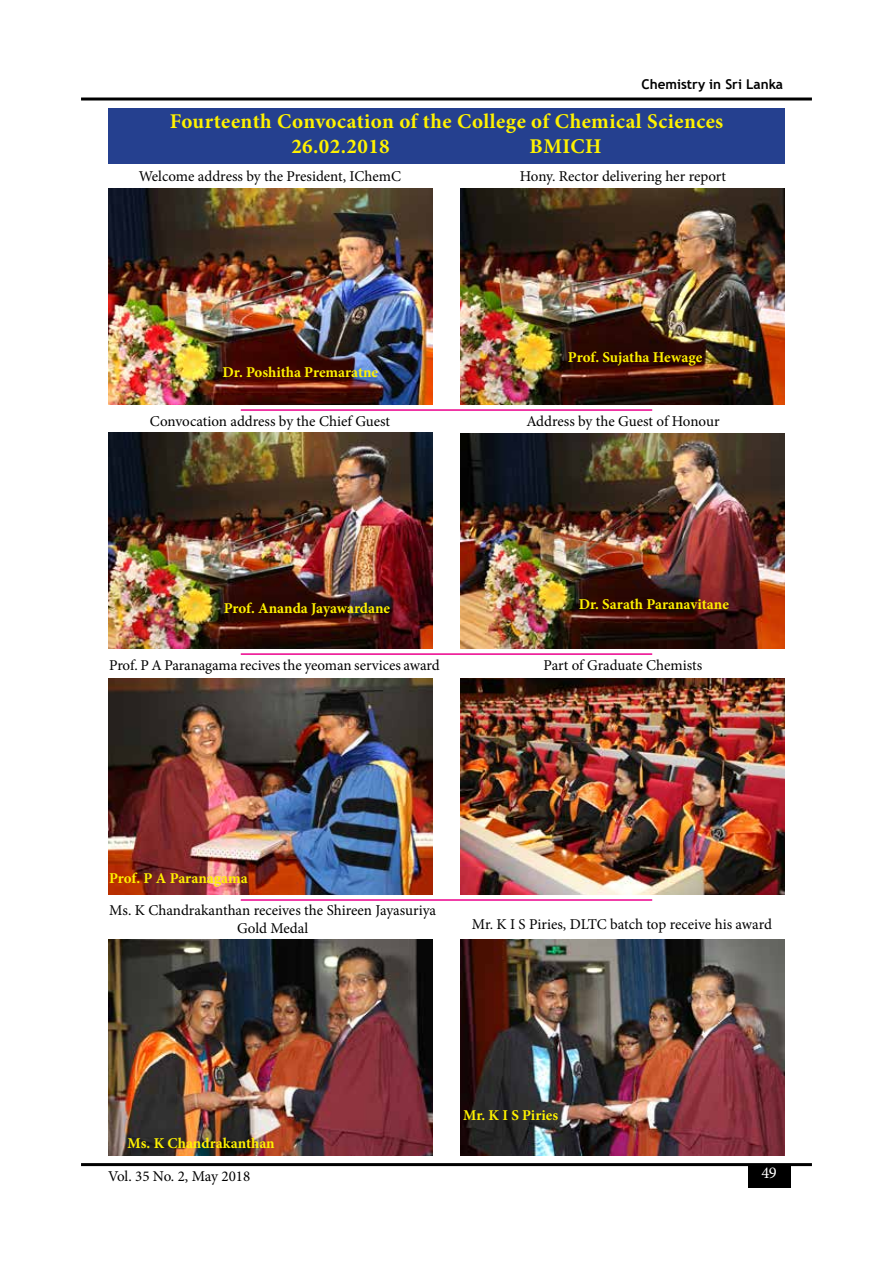
<style>
.page{position:relative;width:893px;height:1263px;background:#fff}
.page>*{position:absolute;margin:0;border:0;box-sizing:border-box;transform-origin:0 0}
.t1{font:700 21px/25.2px "Minion Pro";letter-spacing:.02em;color:#fff200}
.t2{font:16.5px "Minion Pro";color:#fff}
.t3{font:15px/18px "Minion Pro";letter-spacing:-.005em;color:#000;text-align:center}
.t4{font:700 15px "Minion Pro";color:#fff200}
.t5{font:700 13.5px "Trebuchet MS";color:#000}
</style>
<div class="page">
<hr style="left:81px;top:1163px;width:731px;height:3px;background:#000">
<hr style="left:81px;top:98px;width:731px;height:3px;background:#000">
<div style="left:748px;top:1164px;width:42px;height:24px;background:#000"></div>
<div style="left:108px;top:108px;width:677px;height:56px;background:#25408f"></div>
<img style="left:108px;top:189px;width:324px;height:216px">
<img style="left:461px;top:189px;width:324px;height:216px">
<img style="left:108px;top:433px;width:324px;height:216px">
<img style="left:461px;top:433px;width:324px;height:216px">
<img style="left:108px;top:678px;width:324px;height:216px">
<img style="left:461px;top:678px;width:324px;height:216px">
<img style="left:108px;top:940px;width:324px;height:216px">
<img style="left:461px;top:940px;width:324px;height:216px">
<hr style="left:241px;top:409px;width:411px;height:2px;background:#ec008c">
<hr style="left:241px;top:653px;width:411px;height:2px;background:#ec008c">
<hr style="left:241px;top:899px;width:411px;height:2px;background:#ec008c">
<p class="t5" style="left:641px;top:76px;width:143px">Chemistry in Sri Lanka</p>
<h1 class="t1" style="left:291px;top:108px;width:433px;text-indent:-122px">Fourteenth Convocation of the College of Chemical Sciences<br>26.02.2018</h1>
<h1 class="t1" style="left:530px;top:133px;width:74px">BMICH</h1>
<p class="t3" style="left:139px;top:167px;width:264px">Welcome address by the President, IChemC</p>
<p class="t3" style="left:520px;top:167px;width:208px">Hony. Rector delivering her report</p>
<p class="t4" style="left:223px;top:361px;width:157px">Dr. Poshitha Premaratne</p>
<p class="t4" style="left:568px;top:347px;width:136px">Prof. Sujatha Hewage</p>
<p class="t3" style="left:150px;top:412px;width:242px">Convocation address by the Chief Guest</p>
<p class="t3" style="left:526px;top:412px;width:195px">Address by the Guest of Honour</p>
<p class="t4" style="left:224px;top:597px;width:168px">Prof. Ananda Jayawardane</p>
<p class="t4" style="left:579px;top:593px;width:152px">Dr. Sarath Paranavitane</p>
<p class="t3" style="left:109px;top:657px;width:332px">Prof. P A Paranagama recives the yeoman services award</p>
<p class="t3" style="left:544px;top:657px;width:160px">Part of Graduate Chemists</p>
<p class="t4" style="left:109px;top:867px;width:140px">Prof. P A Paranagama</p>
<p class="t3" style="left:109px;top:901px;width:328px">Ms. K Chandrakanthan receives the Shireen Jayasuriya<br>Gold Medal</p>
<p class="t3" style="left:472px;top:916px;width:302px">Mr. K I S Piries, DLTC batch top receive his award</p>
<p class="t4" style="left:128px;top:1132px;width:149px">Ms. K Chandrakanthan</p>
<p class="t4" style="left:463px;top:1105px;width:97px">Mr. K I S Piries</p>
<p class="t3" style="left:108px;top:1168px;width:144px">Vol. 35 No. 2, May 2018</p>
<p class="t2" style="left:761px;top:1162px;width:17px">49</p>
</div>
